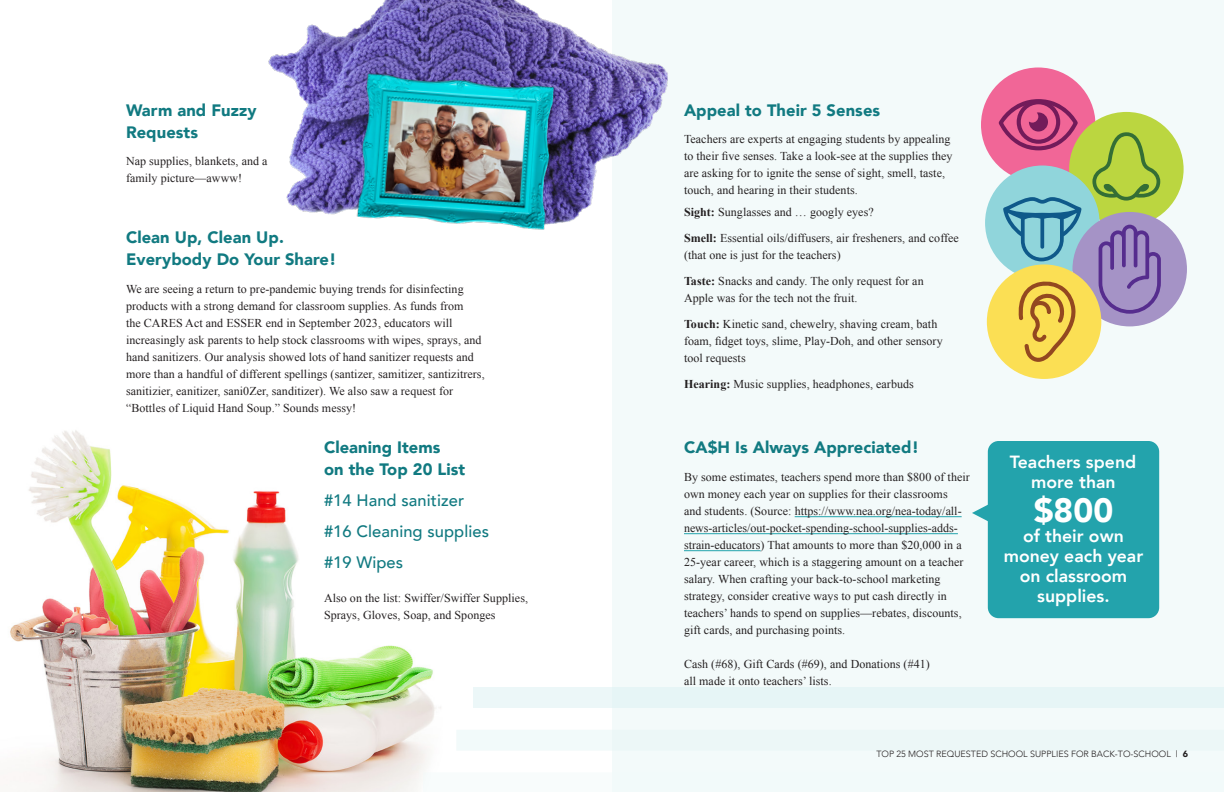
<style>
.page{position:relative;width:1224px;height:792px;background:#fff}
.page>*{position:absolute;margin:0;border:0;box-sizing:border-box;transform-origin:0 0}
.social_stats{font:900 33.6px "Avenir";color:#fff}
.social_stats-2{font:800 17.6px/20px "Avenir";color:#fff;text-align:center}
.H2_Subhead{font:900 16.5px/22px "Avenir";letter-spacing:.005em;color:#117a81}
.H2_Subhead-2{font:500 16.5px "Avenir";letter-spacing:.005em;color:#117a81}
.body{font:12px/17px "Times New Roman";letter-spacing:.005em;color:#231f20}
.t1{font:300 9px "Avenir";color:#231f20}
.s1{font-weight:700}
.s2{font-weight:400}
.s3{font-weight:900}
</style>
<div class="page">
<img style="left:10px;top:430px;width:431px;height:362px">
<div style="left:612px;top:0;width:612px;height:792px;background:#f3fafa"></div>
<hr style="left:795px;top:516px;width:167px;height:1px;background:#23a3ac">
<hr style="left:684px;top:533px;width:274px;height:1px;background:#23a3ac">
<hr style="left:684px;top:550px;width:77px;height:1px;background:#23a3ac">
<img style="left:268px;top:0;width:400px;height:217px">
<div style="left:981px;top:68px;width:114px;height:114px;background:#f16697;border-radius:50%"></div>
<svg style="left:999px;top:99px;width:79px;height:51px"></svg>
<div style="left:1069px;top:112px;width:115px;height:114px;background:#bbd640;border-radius:50%"></div>
<svg style="left:1092px;top:132px;width:68px;height:69px"></svg>
<div style="left:985px;top:166px;width:115px;height:114px;background:#90d5db;border-radius:50%"></div>
<svg style="left:1003px;top:197px;width:78px;height:64px"></svg>
<div style="left:1072px;top:212px;width:115px;height:114px;background:#a593c6;border-radius:50%"></div>
<svg style="left:1099px;top:225px;width:62px;height:89px"></svg>
<div style="left:987px;top:264px;width:114px;height:115px;background:#fbdf54;border-radius:50%"></div>
<svg style="left:1018px;top:281px;width:58px;height:81px"></svg>
<img style="left:340px;top:61px;width:238px;height:169px">
<div style="left:988px;top:441px;width:171px;height:177px;background:#23a3ac;border-radius:11px"></div>
<svg style="left:972px;top:504px;width:16px;height:18px"></svg>
<div style="left:473px;top:687px;width:751px;height:21px;background:#e6f5f6"></div>
<div style="left:456px;top:730px;width:768px;height:21px;background:#e6f5f5"></div>
<div style="left:423px;top:772px;width:801px;height:20px;background:#f2fafa"></div>
<p class="H2_Subhead" style="left:126px;top:98px;width:132px">Warm and Fuzzy<br>Requests</p>
<p class="body" style="left:126px;top:153px;width:143px">Nap supplies, blankets, and a family picture—awww!</p>
<p class="H2_Subhead" style="left:126px;top:226px;width:212px">Clean Up, Clean Up.<br>Everybody Do Your Share!</p>
<p class="body" style="left:126px;top:280px;width:360px">We are seeing a return to pre-pandemic buying trends for disinfecting products with a strong demand for classroom supplies. As funds from<br>the CARES Act and ESSER end in September 2023, educators will increasingly ask parents to help stock classrooms with wipes, sprays, and hand sanitizers. Our analysis showed lots of hand sanitizer requests and more than a handful of different spellings (santizer, samitizer, santizitrers, sanitizier, eanitizer, sani0Zer, sanditizer). We also saw a request for “Bottles of Liquid Hand Soup.” Sounds messy!</p>
<p class="H2_Subhead" style="left:324px;top:436px;width:143px">Cleaning Items<br>on the Top 20 List</p>
<p class="H2_Subhead-2" style="left:324px;top:486px;width:142px">#14 Hand sanitizer</p>
<p class="H2_Subhead-2" style="left:324px;top:517px;width:167px">#16 Cleaning supplies</p>
<p class="H2_Subhead-2" style="left:324px;top:548px;width:81px">#19 Wipes</p>
<p class="body" style="left:324px;top:589px;width:206px">Also on the list: Swiffer/Swiffer Supplies,<br>Sprays, Gloves, Soap, and Sponges</p>
<p class="H2_Subhead" style="left:684px;top:98px;width:198px">Appeal to Their 5 Senses</p>
<p class="body" style="left:684px;top:131px;width:270px">Teachers are experts at engaging students by appealing to their five senses. Take a look-see at the supplies they are asking for to ignite the sense of sight, smell, taste, touch, and hearing in their students.</p>
<p class="body" style="left:684px;top:203px;width:191px"><span class="s1">Sight:</span> Sunglasses and … googly eyes?</p>
<p class="body" style="left:684px;top:229px;width:276px"><span class="s1">Smell:</span> Essential oils/diffusers, air fresheners, and coffee (that one is just for the teachers)</p>
<p class="body" style="left:684px;top:272px;width:241px"><span class="s1">Taste:</span> Snacks and candy. The only request for an<br>Apple was for the tech not the fruit.</p>
<p class="body" style="left:684px;top:315px;width:260px"><span class="s1">Touch:</span> Kinetic sand, chewelry, shaving cream, bath foam, fidget toys, slime, Play-Doh, and other sensory tool requests</p>
<p class="body" style="left:684px;top:375px;width:231px"><span class="s1">Hearing:</span> Music supplies, headphones, earbuds</p>
<p class="H2_Subhead" style="left:684px;top:436px;width:236px">CA$H Is Always Appreciated!</p>
<p class="body" style="left:684px;top:468px;width:287px">By some estimates, teachers spend more than $800 of their own money each year on supplies for their classrooms<br>and students. (Source: https://www.nea.org/nea-today/all&shy;news-articles/out-pocket-spending-school-supplies-adds&shy;strain-educators) That amounts to more than $20,000 in a 25-year career, which is a staggering amount on a teacher salary. When crafting your back-to-school marketing strategy, consider creative ways to put cash directly in teachers’ hands to spend on supplies—rebates, discounts, gift cards, and purchasing points.</p>
<p class="body" style="left:684px;top:655px;width:247px">Cash (#68), Gift Cards (#69), and Donations (#41) all made it onto teachers’ lists.</p>
<p class="social_stats-2" style="left:1010px;top:452px;width:128px">Teachers spend more than</p>
<p class="social_stats" style="left:1034px;top:481px;width:81px">$800</p>
<p class="social_stats-2" style="left:1004px;top:526px;width:141px">of their own money each year on classroom supplies.</p>
<p class="t1" style="left:876px;top:749px;width:313px">TOP 25 MOST REQUESTED SCHOOL SUPPLIES FOR BACK-TO-SCHOOL <span class="s2">|</span> <span class="s3">6</span></p>
</div>
